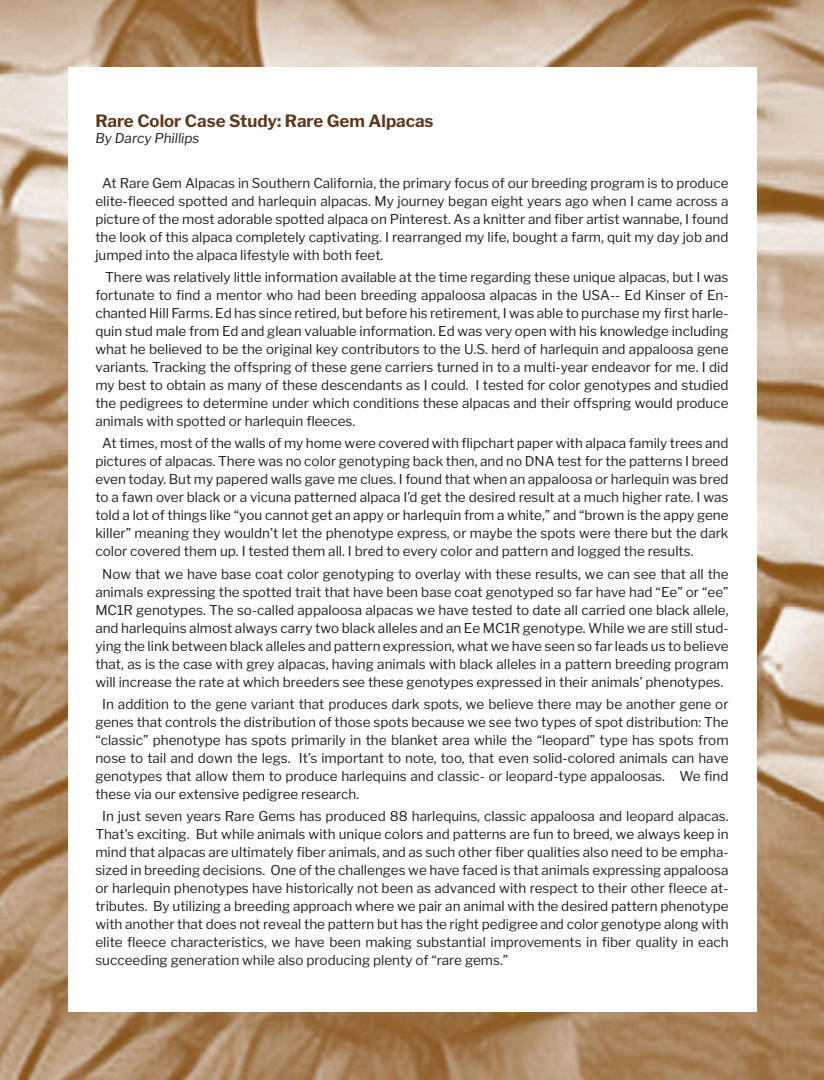
<style>
.page{position:relative;width:824px;height:1080px;background:#fff}
.page>*{position:absolute;margin:0;border:0;box-sizing:border-box;transform-origin:0 0}
.Headline{font:700 16.8px "Libre Franklin";color:#5f371a}
.Body{font:13.5px/18px "Libre Franklin";color:#231f20;text-align:justify}
.Body-2{font:italic 13.5px "Libre Franklin";color:#231f20}
</style>
<div class="page">
<img style="left:0;top:0;width:824px;height:1080px">
<div style="left:68px;top:68px;width:688px;height:944px;background:#fff"></div>
<p class="Headline" style="left:95px;top:111px;width:339px">Rare Color Case Study: Rare Gem Alpacas</p>
<p class="Body-2" style="left:95px;top:130px;width:106px">By Darcy Phillips</p>
<p class="Body" style="left:95px;top:174px;width:634px;text-indent:7px">At Rare Gem Alpacas in Southern California, the primary focus of our breeding program is to produce elite-fleeced spotted and harlequin alpacas. My journey began eight years ago when I came across a picture of the most adorable spotted alpaca on Pinterest. As a knitter and fiber artist wannabe, I found the look of this alpaca completely captivating. I rearranged my life, bought a farm, quit my day job and jumped into the alpaca lifestyle with both feet.</p>
<p class="Body" style="left:95px;top:268px;width:634px;text-indent:10px">There was relatively little information available at the time regarding these unique alpacas, but I was fortunate to find a mentor who had been breeding appaloosa alpacas in the USA-- Ed Kinser of En&shy;chanted Hill Farms. Ed has since retired, but before his retirement, I was able to purchase my first harle&shy;quin stud male from Ed and glean valuable information. Ed was very open with his knowledge including what he believed to be the original key contributors to the U.S. herd of harlequin and appaloosa gene variants. Tracking the offspring of these gene carriers turned in to a multi-year endeavor for me. I did my best to obtain as many of these descendants as I could. I tested for color genotypes and studied the pedigrees to determine under which conditions these alpacas and their offspring would produce animals with spotted or harlequin fleeces.</p>
<p class="Body" style="left:95px;top:434px;width:634px;text-indent:7px">At times, most of the walls of my home were covered with flipchart paper with alpaca family trees and pictures of alpacas. There was no color genotyping back then, and no DNA test for the patterns I breed even today. But my papered walls gave me clues. I found that when an appaloosa or harlequin was bred to a fawn over black or a vicuna patterned alpaca I’d get the desired result at a much higher rate. I was told a lot of things like “you cannot get an appy or harlequin from a white,” and “brown is the appy gene killer” meaning they wouldn’t let the phenotype express, or maybe the spots were there but the dark color covered them up. I tested them all. I bred to every color and pattern and logged the results.</p>
<p class="Body" style="left:95px;top:565px;width:634px;text-align:center">Now that we have base coat color genotyping to overlay with these results, we can see that all the animals expressing the spotted trait that have been base coat genotyped so far have had “Ee” or “ee” MC1R genotypes. The so-called appaloosa alpacas we have tested to date all carried one black allele, and harlequins almost always carry two black alleles and an Ee MC1R genotype. While we are still stud&shy;ying the link between black alleles and pattern expression, what we have seen so far leads us to believe that, as is the case with grey alpacas, having animals with black alleles in a pattern breeding program will increase the rate at which breeders see these genotypes expressed in their animals’ phenotypes.</p>
<p class="Body" style="left:95px;top:695px;width:634px;text-indent:7px">In addition to the gene variant that produces dark spots, we believe there may be another gene or genes that controls the distribution of those spots because we see two types of spot distribution: The “classic” phenotype has spots primarily in the blanket area while the “leopard” type has spots from nose to tail and down the legs. It’s important to note, too, that even solid-colored animals can have genotypes that allow them to produce harlequins and classic- or leopard-type appaloosas. We find these via our extensive pedigree research.</p>
<p class="Body" style="left:95px;top:807px;width:634px;text-indent:7px">In just seven years Rare Gems has produced 88 harlequins, classic appaloosa and leopard alpacas.<br>That’s exciting. But while animals with unique colors and patterns are fun to breed, we always keep in mind that alpacas are ultimately fiber animals, and as such other fiber qualities also need to be empha&shy;sized in breeding decisions. One of the challenges we have faced is that animals expressing appaloosa or harlequin phenotypes have historically not been as advanced with respect to their other fleece at&shy;tributes. By utilizing a breeding approach where we pair an animal with the desired pattern phenotype with another that does not reveal the pattern but has the right pedigree and color genotype along with elite fleece characteristics, we have been making substantial improvements in fiber quality in each succeeding generation while also producing plenty of “rare gems.”</p>
</div>
